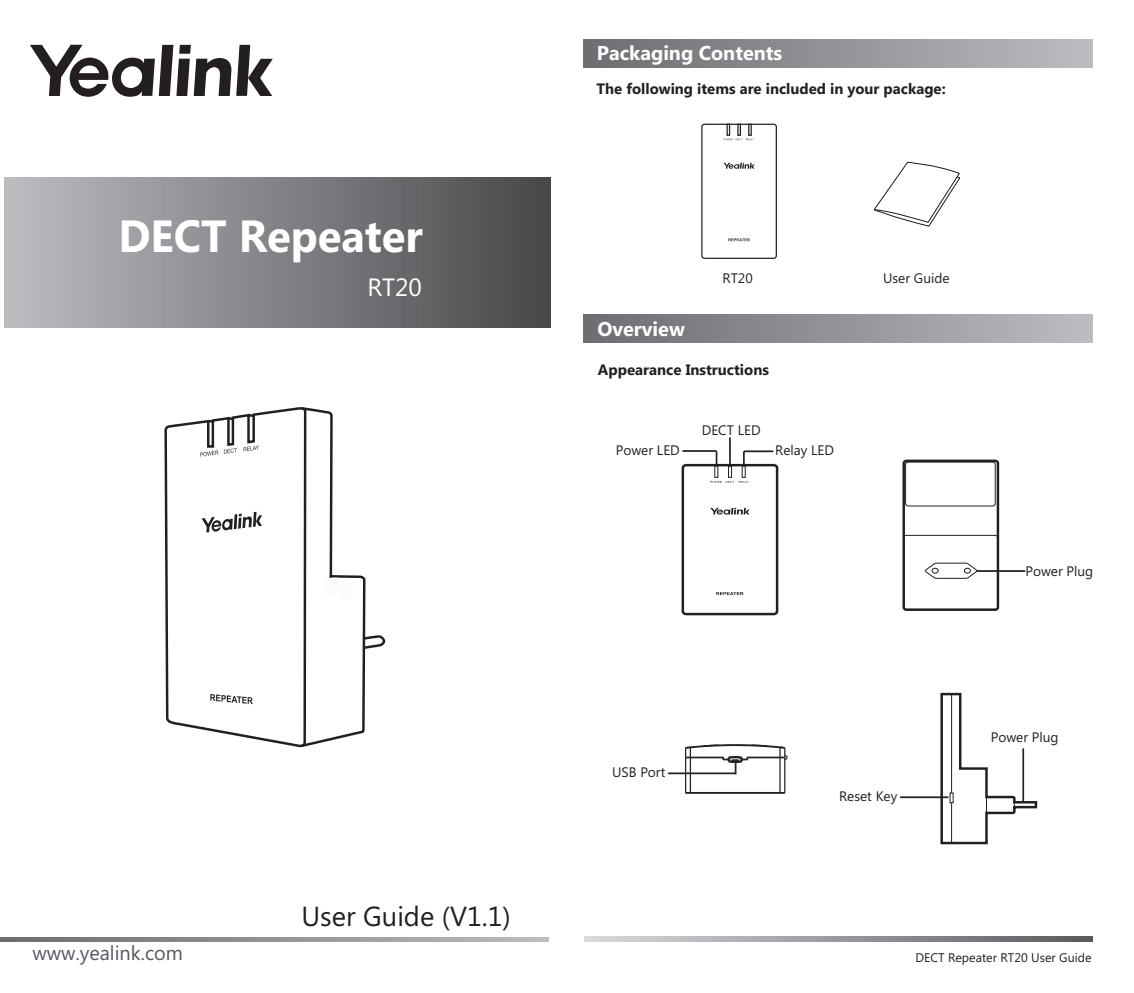
<style>
.page{position:relative;width:1134px;height:993px;background:#fff}
.page>*{position:absolute;margin:0;border:0;box-sizing:border-box;transform-origin:0 0}
.t1{font:700 45px "Microsoft Phags Pa";color:#fff}
.t2{font:27.5px "Microsoft Phags Pa";color:#231f20}
.t3{font:25px "Microsoft Phags Pa";color:#fff}
.t4{font:700 20px "Microsoft Phags Pa";color:#fff}
.t5{font:20px "Microsoft Phags Pa";color:#545960}
.t6{font:700 15px "Microsoft Phags Pa";color:#231f20}
.t7{font:13.75px "Microsoft Phags Pa";color:#231f20}
.t8{font:12.5px "Microsoft Phags Pa";color:#231f20}
</style>
<div class="page">
<svg style="left:4px;top:177px;width:547px;height:150px;background:#828487"></svg>
<svg style="left:30px;top:45px;width:243px;height:52px"></svg>
<svg style="left:0;top:937px;width:549px;height:4px;background:#939497"></svg>
<svg style="left:164px;top:407px;width:135px;height:340px"></svg>
<svg style="left:228px;top:417px;width:4px;height:3px"></svg>
<svg style="left:249px;top:414px;width:5px;height:3px"></svg>
<svg style="left:299px;top:177px;width:68px;height:571px"></svg>
<svg style="left:361px;top:633px;width:24px;height:17px"></svg>
<svg style="left:202px;top:511px;width:60px;height:21px"></svg>
<svg style="left:210px;top:693px;width:43px;height:11px"></svg>
<svg style="left:200px;top:450px;width:18px;height:6px"></svg>
<svg style="left:224px;top:448px;width:13px;height:5px"></svg>
<svg style="left:244px;top:445px;width:15px;height:6px"></svg>
<div style="left:325px;top:577px;width:13px;height:18px;background:#fbfbfc"></div>
<svg style="left:584px;top:936px;width:508px;height:5px;background:#98999c"></svg>
<div style="left:584px;top:314px;width:508px;height:28px;background:linear-gradient(to right,#6b6d70,#bbbcbf)"></div>
<div style="left:583px;top:40px;width:509px;height:28px;background:linear-gradient(to right,#6b6d70,#bbbcc0)"></div>
<svg style="left:873px;top:162px;width:87px;height:65px"></svg>
<svg style="left:723px;top:163px;width:31px;height:6px"></svg>
<svg style="left:728px;top:238px;width:22px;height:3px"></svg>
<div style="left:748px;top:124px;width:4px;height:12px;border:1px solid #231f20"></div>
<div style="left:737px;top:124px;width:4px;height:12px;border:1px solid #231f20"></div>
<div style="left:726px;top:124px;width:4px;height:12px;border:1px solid #231f20"></div>
<div style="left:701px;top:124px;width:76px;height:135px;border:1px solid #231f20;border-radius:3px"></div>
<svg style="left:723px;top:138px;width:31px;height:2px"></svg>
<hr style="left:900px;top:796px;width:48px;height:1px;background:#231f20">
<hr style="left:682px;top:450px;width:34px;height:1px;background:#231f20">
<hr style="left:744px;top:450px;width:29px;height:2px;background:#231f20">
<hr style="left:729px;top:437px;width:2px;height:30px;background:#231f20">
<hr style="left:977px;top:570px;width:48px;height:1px;background:#231f20">
<div style="left:903px;top:535px;width:95px;height:75px;border:1px solid #231f20;border-radius:3px"></div>
<div style="left:902px;top:459px;width:97px;height:151px;border:2px solid #231f20;border-radius:3px"></div>
<svg style="left:925px;top:562px;width:52px;height:17px"></svg>
<div style="left:905px;top:461px;width:90px;height:45px;border:1px solid #231f20;border-radius:3px"></div>
<svg style="left:939px;top:692px;width:99px;height:153px"></svg>
<svg style="left:710px;top:507px;width:39px;height:7px"></svg>
<svg style="left:716px;top:592px;width:27px;height:3px"></svg>
<div style="left:682px;top:464px;width:96px;height:151px;border:2px solid #231f20;border-radius:3px"></div>
<svg style="left:710px;top:451px;width:38px;height:31px"></svg>
<hr style="left:685px;top:757px;width:1px;height:35px;background:#231f20">
<hr style="left:690px;top:757px;width:1px;height:35px;background:#231f20">
<hr style="left:686px;top:791px;width:99px;height:2px;background:#231f20">
<hr style="left:779px;top:747px;width:2px;height:45px;background:#231f20">
<hr style="left:784px;top:757px;width:1px;height:35px;background:#231f20">
<hr style="left:668px;top:772px;width:68px;height:2px;background:#231f20">
<svg style="left:684px;top:744px;width:104px;height:30px"></svg>
<h3 class="t4" style="left:597px;top:39px;width:187px">Packaging Contents</h3>
<h1 class="t1" style="left:118px;top:204px;width:306px">DECT Repeater</h1>
<h3 class="t3" style="left:367px;top:270px;width:56px">RT20</h3>
<h2 class="t2" style="left:301px;top:897px;width:211px">User Guide (V1.1)</h2>
<p class="t6" style="left:596px;top:78px;width:351px">The following items are included in your package:</p>
<h3 class="t4" style="left:597px;top:314px;width:89px">Overview</h3>
<p class="t7" style="left:723px;top:268px;width:32px">RT20</p>
<p class="t7" style="left:883px;top:268px;width:68px">User Guide</p>
<p class="t6" style="left:598px;top:359px;width:173px">Appearance Instructions</p>
<p class="t7" style="left:702px;top:420px;width:60px">DECT LED</p>
<p class="t7" style="left:616px;top:441px;width:66px">Power LED</p>
<p class="t7" style="left:775px;top:441px;width:60px">Relay LED</p>
<p class="t7" style="left:1025px;top:561px;width:69px">Power Plug</p>
<p class="t7" style="left:612px;top:762px;width:55px">USB Port</p>
<p class="t7" style="left:839px;top:786px;width:60px">Reset Key</p>
<p class="t7" style="left:991px;top:727px;width:69px">Power Plug</p>
<h3 class="t5" style="left:32px;top:939px;width:152px">www.yealink.com</h3>
<p class="t8" style="left:915px;top:949px;width:178px">DECT Repeater RT20 User Guide</p>
</div>
